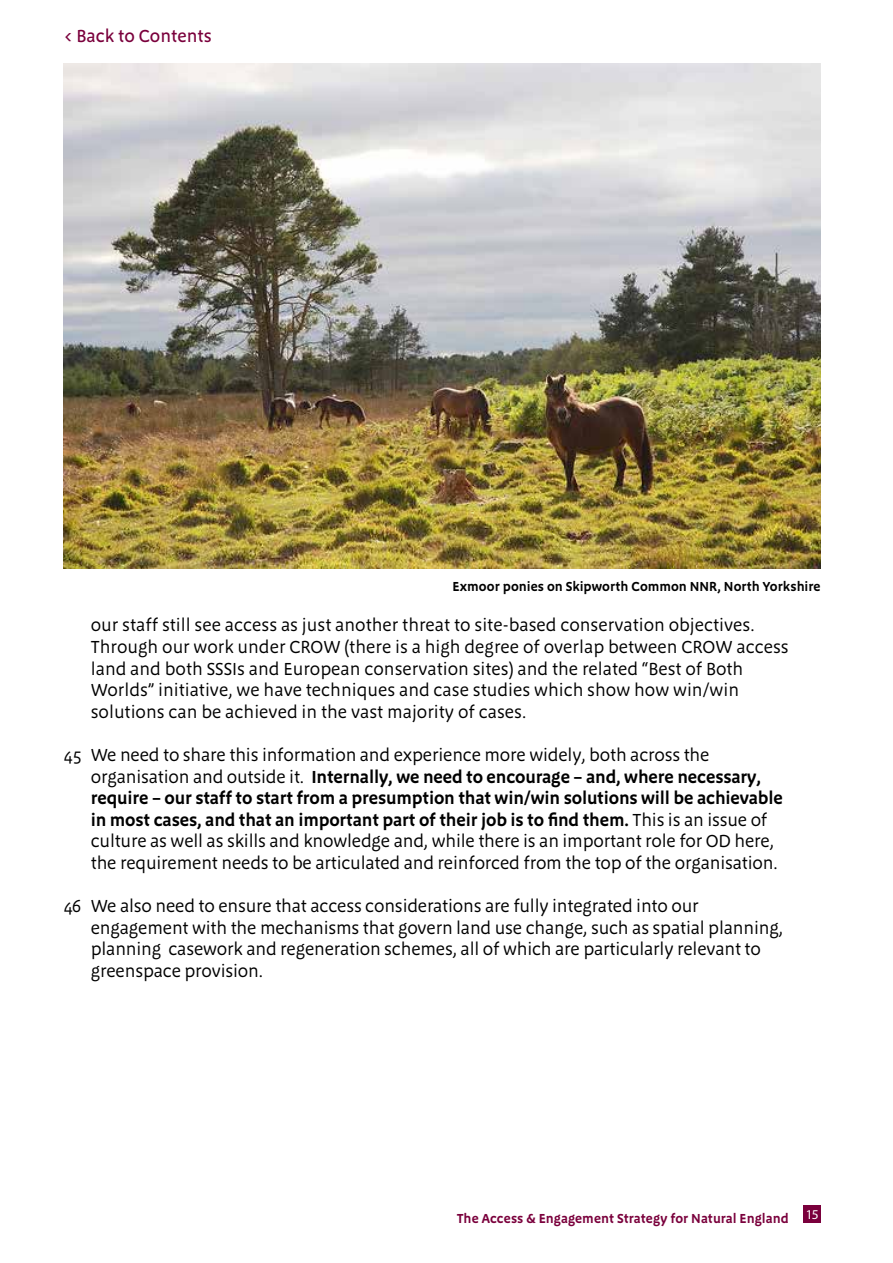
<style>
.page{position:relative;width:893px;height:1263px;background:#fff}
.page>*{position:absolute;margin:0;border:0;box-sizing:border-box;transform-origin:0 0}
.t1{font:18px/21.6px "Megano OT";letter-spacing:-.01em;color:#000}
.t2{font:500 18px "Megano TF";color:#7a003c}
.t3{font:600 13.5px "Megano OT";letter-spacing:.005em;color:#000}
.t4{font:600 13.5px "Megano OT";color:#7a003c}
.t5{font:13.5px "Myriad Pro";color:#fff}
.s1{font-weight:600}
</style>
<div class="page">
<div style="left:804px;top:1205px;width:17px;height:17px;background:#7a003c"></div>
<img style="left:64px;top:64px;width:757px;height:505px">
<p class="t2" style="left:64px;top:25px;width:149px">&lt; Back to Contents</p>
<p class="t3" style="left:452px;top:579px;width:370px">Exmoor ponies on Skipworth Common NNR, North Yorkshire</p>
<p class="t1" style="left:91px;top:614px;width:699px">our staff still see access as just another threat to site-based conservation objectives.<br>Through our work under CROW (there is a high degree of overlap between CROW access land and both SSSIs and European conservation sites) and the related “Best of Both Worlds” initiative, we have techniques and case studies which show how win/win solutions can be achieved in the vast majority of cases.</p>
<p class="t1" style="left:91px;top:744px;width:694px;text-indent:-27px">45 We need to share this information and experience more widely, both across the organisation and outside it. <span class="s1">Internally, we need to encourage – and, where necessary, require – our staff to start from a presumption that win/win solutions will be achievable in most cases, and that an important part of their job is to find them.</span> This is an issue of culture as well as skills and knowledge and, while there is an important role for OD here, the requirement needs to be articulated and reinforced from the top of the organisation.</p>
<p class="t1" style="left:91px;top:895px;width:694px;text-indent:-27px">46 We also need to ensure that access considerations are fully integrated into our engagement with the mechanisms that govern land use change, such as spatial planning, planning casework and regeneration schemes, all of which are particularly relevant to greenspace provision.</p>
<p class="t4" style="left:457px;top:1210px;width:333px">The Access &amp; Engagement Strategy for Natural England</p>
<p class="t5" style="left:806px;top:1206px;width:15px">15</p>
</div>
